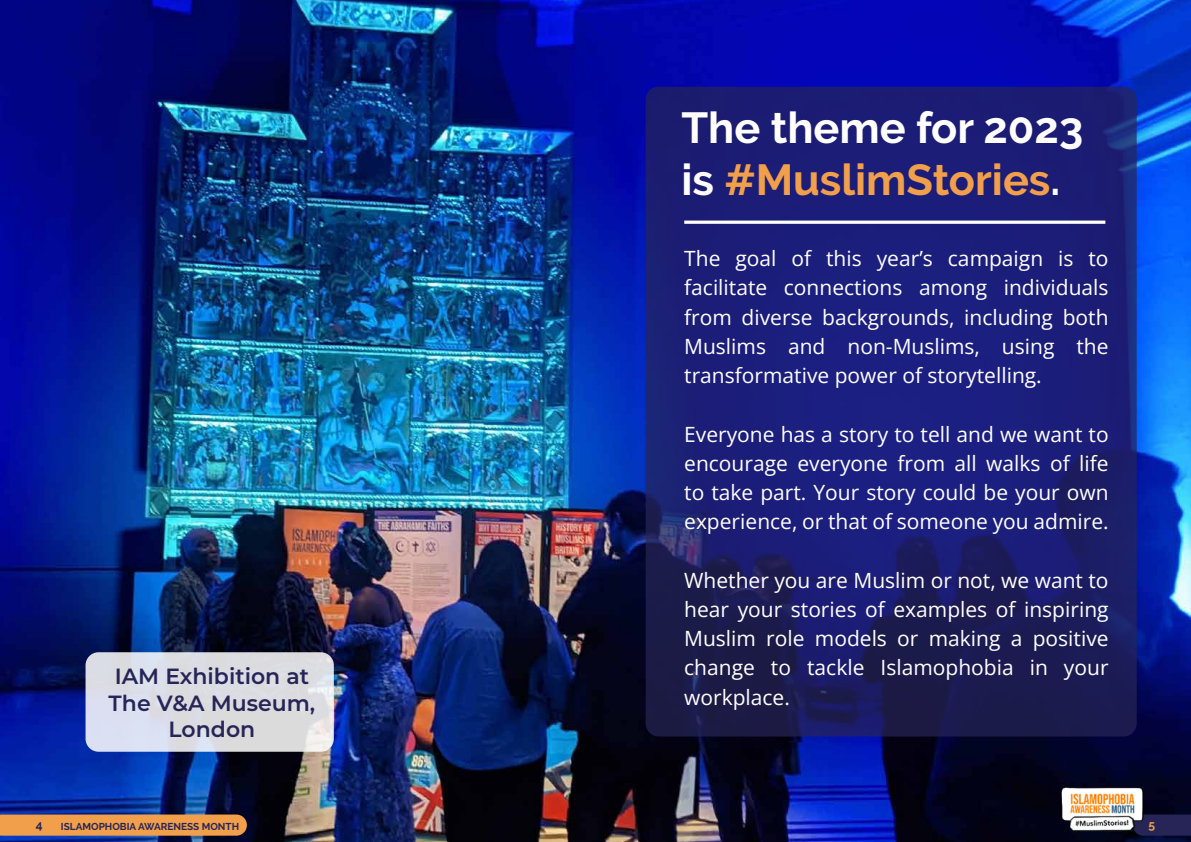
<style>
.page{position:relative;width:1191px;height:842px;background:#fff}
.page>*{position:absolute;margin:0;border:0;box-sizing:border-box;transform-origin:0 0}
.t1{font:700 43.3px/52px "Raleway";color:#fff}
.t2{font:600 22px/26.4px "Montserrat";color:#272557;text-align:center}
.t3{font:21px/29.2px "Open Sans";color:#fff;text-align:justify}
.t4{font:700 12px "Raleway";color:#272557}
.t5{font:700 12px "Raleway";color:#f29f4c}
.t6{font:700 10px "Raleway";color:#272557}
.s1{color:#f29f4c}
</style>
<div class="page">
<img style="left:0;top:0;width:1191px;height:842px">
<svg style="left:645px;top:87px;width:491px;height:649px;background:#1b1d6e"></svg>
<hr style="left:684px;top:221px;width:421px;height:3px;background:#fff">
<svg style="left:86px;top:652px;width:248px;height:100px;background:#dbdde3"></svg>
<svg style="left:0;top:814px;width:247px;height:22px;background:#e6984d"></svg>
<svg style="left:1152px;top:814px;width:39px;height:22px"></svg>
<img style="left:1051px;top:758px;width:101px;height:84px">
<p class="t2" style="left:109px;top:662px;width:208px">IAM Exhibition at<br>The V&amp;A Museum,<br>London</p>
<h1 class="t1" style="left:681px;top:102px;width:403px">The theme for 2023 is <span class="s1">#MuslimStories</span>.</h1>
<p class="t3" style="left:684px;top:243px;width:426px">The goal of this year’s campaign is to facilitate connections among individuals from diverse backgrounds, including both Muslims and non-Muslims, using the transformative power of storytelling.</p>
<p class="t3" style="left:684px;top:419px;width:426px">Everyone has a story to tell and we want to encourage everyone from all walks of life to take part. Your story could be your own experience, or that of someone you admire.</p>
<p class="t3" style="left:684px;top:565px;width:426px">Whether you are Muslim or not, we want to hear your stories of examples of inspiring Muslim role models or making a positive change to tackle Islamophobia in your workplace.</p>
<p class="t4" style="left:36px;top:818px;width:8px">4</p>
<p class="t6" style="left:61px;top:820px;width:180px">ISLAMOPHOBIA AWARENESS MONTH</p>
<p class="t5" style="left:1148px;top:818px;width:8px">5</p>
</div>
